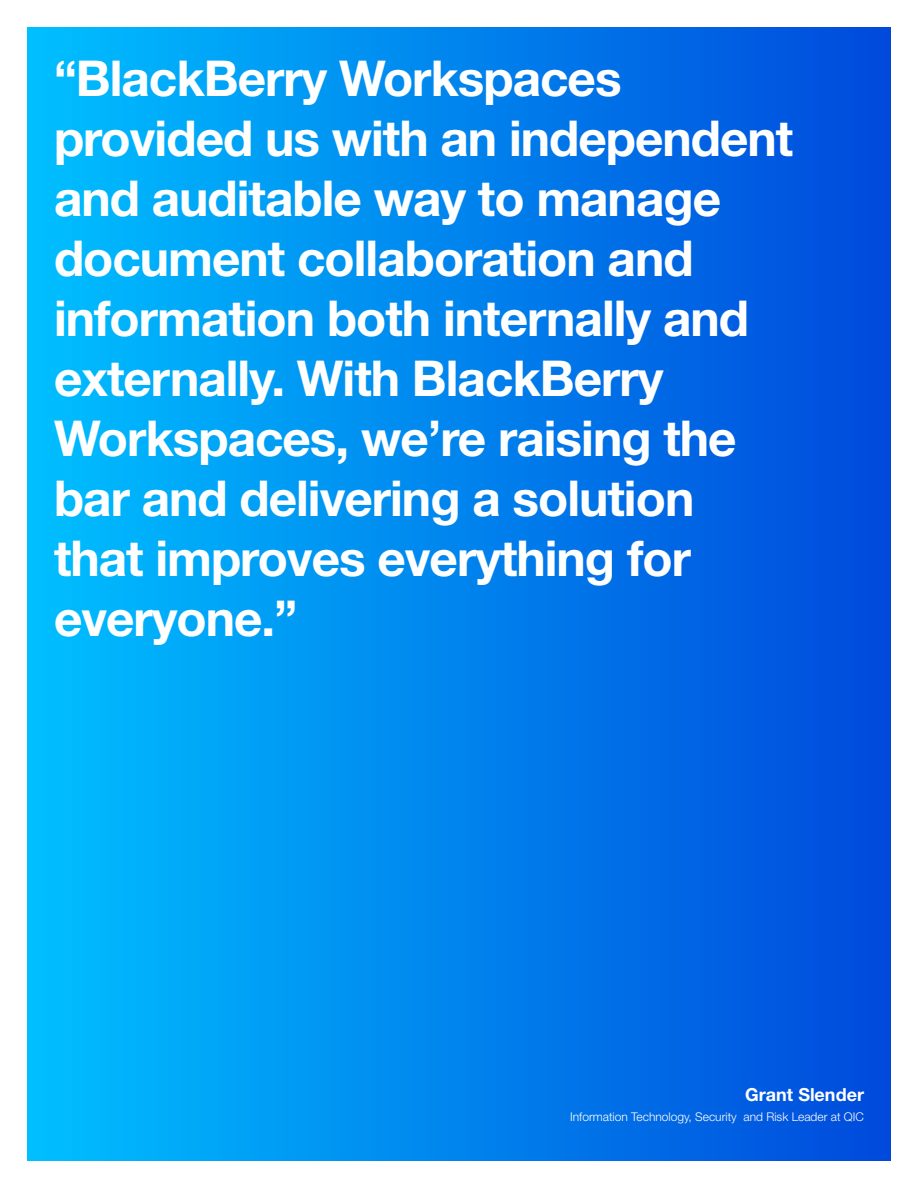
<style>
.page{position:relative;width:918px;height:1188px;background:#fff}
.page>*{position:absolute;margin:0;border:0;box-sizing:border-box;transform-origin:0 0}
.t1{font:700 49.5px/60px "Helvetica Neue LT Std";letter-spacing:-.02em;color:#fff}
.t2{font:700 18px "Helvetica Neue LT Std";color:#fff}
.t3{font:300 12px "Helvetica Neue LT Std";color:#fff}
</style>
<div class="page">
<div style="left:28px;top:28px;width:862px;height:1132px;background:linear-gradient(to right,#00bfff,#0049db)"></div>
<p class="t1" style="left:54px;top:47px;width:741px">“BlackBerry Workspaces provided us with an independent and auditable way to manage document collaboration and information both internally and externally. With BlackBerry<br>Workspaces, we’re raising the bar and delivering a solution that improves everything for everyone.”</p>
<p class="t2" style="left:745px;top:1083px;width:120px">Grant Slender</p>
<p class="t3" style="left:570px;top:1109px;width:295px">Information Technology, Security and Risk Leader at QIC</p>
</div>
